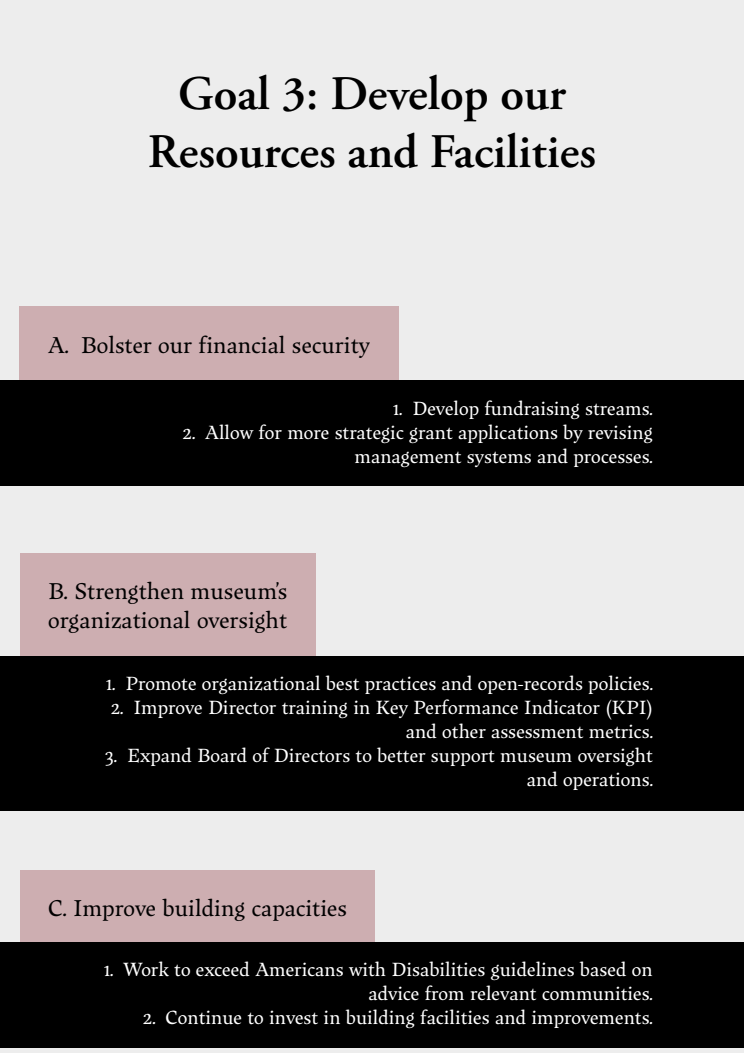
<style>
.page{position:relative;width:744px;height:1053px;background:#fff}
.page>*{position:absolute;margin:0;border:0;box-sizing:border-box;transform-origin:0 0}
.t1{font:600 48.08px/57.7px "Adobe Garamond Pro";color:#000;text-align:center}
.t2{font:24px/28.8px "Maecenas";color:#000}
.Footnote{font:20px/24px "Maecenas";color:#fff;text-align:right}
</style>
<div class="page">
<div style="left:0;top:0;width:744px;height:1052px;background:#ededed"></div>
<div style="left:19px;top:306px;width:380px;height:80px;background:#cdaeb1"></div>
<div style="left:0;top:380px;width:744px;height:106px;background:#000"></div>
<div style="left:20px;top:552px;width:296px;height:109px;background:#cdaeb1"></div>
<div style="left:20px;top:869px;width:355px;height:80px;background:#cdaeb1"></div>
<div style="left:0;top:655px;width:744px;height:155px;background:#000"></div>
<div style="left:0;top:942px;width:744px;height:105px;background:#000"></div>
<h1 class="t1" style="left:148px;top:65px;width:450px">Goal 3: Develop our<br>Resources and Facilities</h1>
<h2 class="t2" style="left:48px;top:329px;width:323px">A. Bolster our financial security</h2>
<p class="Footnote" style="left:393px;top:395px;width:262px">1. Develop fundraising streams.</p>
<p class="Footnote" style="left:182px;top:419px;width:472px">2. Allow for more strategic grant applications by revising management systems and processes.</p>
<h2 class="t2" style="left:48px;top:575px;width:241px">B. Strengthen museum’s organizational oversight</h2>
<p class="Footnote" style="left:106px;top:670px;width:549px">1. Promote organizational best practices and open-records policies.</p>
<p class="Footnote" style="left:110px;top:694px;width:544px">2. Improve Director training in Key Performance Indicator (KPI) and other assessment metrics.</p>
<p class="Footnote" style="left:105px;top:742px;width:550px">3. Expand Board of Directors to better support museum oversight</p>
<p class="Footnote" style="left:527px;top:766px;width:128px">and operations.</p>
<h2 class="t2" style="left:48px;top:892px;width:300px">C. Improve building capacities</h2>
<p class="Footnote" style="left:104px;top:956px;width:551px">1. Work to exceed Americans with Disabilities guidelines based on advice from relevant communities.</p>
<p class="Footnote" style="left:142px;top:1004px;width:512px">2. Continue to invest in building facilities and improvements.</p>
</div>
